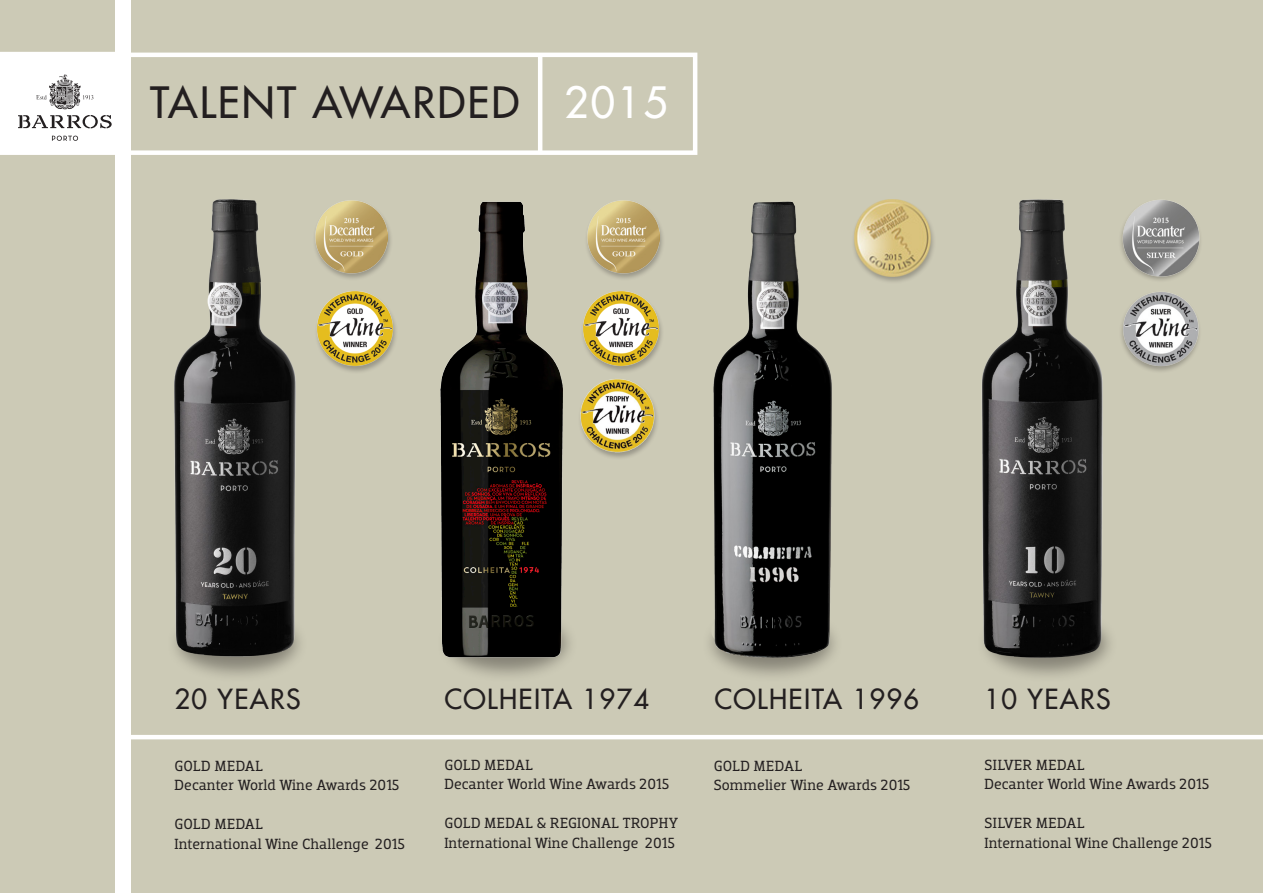
<style>
.page{position:relative;width:1263px;height:893px;background:#cccab6}
.page>*{position:absolute;margin:0;border:0;box-sizing:border-box;transform-origin:0 0}
.t1{font:500 42px "Futura Std";letter-spacing:.05em;color:#231f20}
.t2{font:500 27px "Futura Std";letter-spacing:.05em;color:#231f20}
.t3{font:15px "Dobra Slab";letter-spacing:.015em;color:#231f20}
.t4{font:15px "Dobra Slab";letter-spacing:.035em;color:#231f20}
.s1{color:#fff}
</style>
<div class="page">
<img style="left:981px;top:199px;width:122px;height:404px">
<div style="left:124px;top:53px;width:573px;height:102px;border:4px solid #fff"></div>
<svg style="left:0;top:52px;width:115px;height:103px"></svg>
<div style="left:115px;top:0;width:16px;height:893px;background:#fff"></div>
<div style="left:975px;top:603px;width:142px;height:79px;background:#231f20;opacity:.75"></div>
<svg style="left:985px;top:605px;width:115px;height:51px;fill:#060606"></svg>
<div style="left:165px;top:603px;width:142px;height:79px;background:#231f20;opacity:.75"></div>
<div style="left:435px;top:603px;width:142px;height:79px;background:#231f20;opacity:.75"></div>
<div style="left:700px;top:603px;width:142px;height:79px;background:#231f20;opacity:.75"></div>
<img style="left:708px;top:201px;width:131px;height:460px">
<img style="left:165px;top:199px;width:136px;height:462px">
<div style="left:312px;top:200px;width:81px;height:81px;background:#231f20;opacity:.3"></div>
<img style="left:315px;top:200px;width:73px;height:73px">
<div style="left:584px;top:200px;width:81px;height:81px;background:#231f20;opacity:.3"></div>
<img style="left:587px;top:200px;width:73px;height:73px">
<div style="left:314px;top:291px;width:84px;height:83px;background:#231f20;opacity:.3"></div>
<img style="left:317px;top:291px;width:76px;height:76px">
<div style="left:580px;top:291px;width:84px;height:83px;background:#231f20;opacity:.3"></div>
<img style="left:583px;top:291px;width:76px;height:76px">
<div style="left:577px;top:378px;width:82px;height:82px;background:#231f20;opacity:.3"></div>
<img style="left:579px;top:378px;width:76px;height:76px">
<div style="left:1118px;top:199px;width:85px;height:84px;background:#231f20;opacity:.3"></div>
<img style="left:1123px;top:200px;width:76px;height:76px">
<div style="left:1119px;top:291px;width:83px;height:82px;background:#231f20;opacity:.3"></div>
<img style="left:1123px;top:291px;width:76px;height:76px">
<div style="left:851px;top:200px;width:85px;height:84px;background:#231f20;opacity:.3"></div>
<img style="left:854px;top:200px;width:76px;height:76px">
<hr style="left:538px;top:54px;width:4px;height:99px;background:#fff">
<hr style="left:123px;top:735px;width:1140px;height:4px;background:#fff">
<img style="left:438px;top:202px;width:124px;height:460px">
<p class="t1" style="left:150px;top:76px;width:519px">TALENT AWARDED <span class="s1">2015</span></p>
<p class="t2" style="left:174px;top:682px;width:128px">20 YEARS</p>
<p class="t2" style="left:444px;top:682px;width:206px">COLHEITA 1974</p>
<p class="t2" style="left:714px;top:682px;width:206px">COLHEITA 1996</p>
<p class="t2" style="left:984px;top:682px;width:128px">10 YEARS</p>
<p class="t4" style="left:175px;top:757px;width:90px">GOLD MEDAL</p>
<p class="t3" style="left:174px;top:776px;width:226px">Decanter World Wine Awards 2015</p>
<p class="t4" style="left:175px;top:815px;width:90px">GOLD MEDAL</p>
<p class="t3" style="left:174px;top:835px;width:232px">International Wine Challenge 2015</p>
<p class="t4" style="left:444px;top:756px;width:90px">GOLD MEDAL</p>
<p class="t3" style="left:444px;top:775px;width:226px">Decanter World Wine Awards 2015</p>
<p class="t3" style="left:444px;top:814px;width:235px">GOLD MEDAL &amp; REGIONAL TROPHY</p>
<p class="t3" style="left:444px;top:834px;width:232px">International Wine Challenge 2015</p>
<p class="t4" style="left:714px;top:757px;width:90px">GOLD MEDAL</p>
<p class="t3" style="left:714px;top:776px;width:198px">Sommelier Wine Awards 2015</p>
<p class="t4" style="left:984px;top:756px;width:101px">SILVER MEDAL</p>
<p class="t3" style="left:984px;top:775px;width:226px">Decanter World Wine Awards 2015</p>
<p class="t4" style="left:984px;top:814px;width:101px">SILVER MEDAL</p>
<p class="t3" style="left:984px;top:834px;width:229px">International Wine Challenge 2015</p>
</div>
